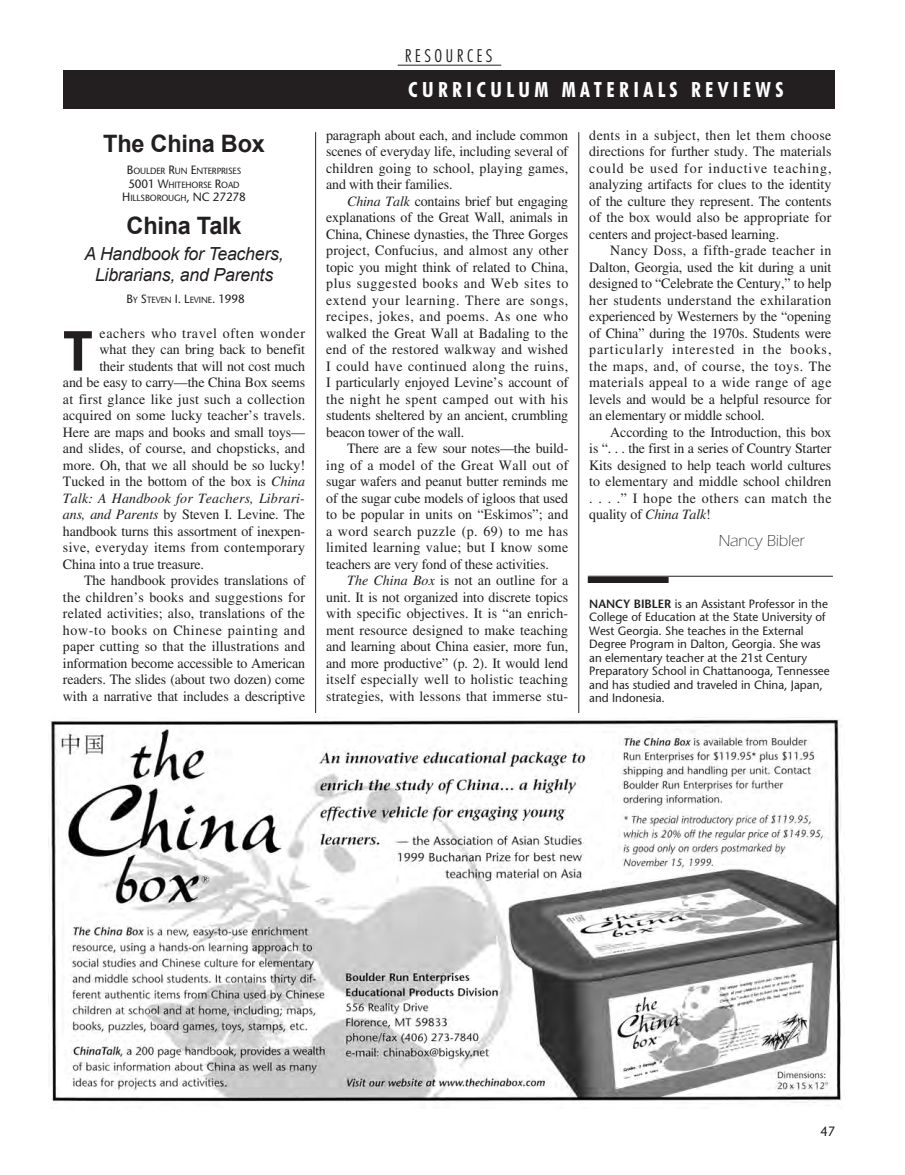
<style>
.page{position:relative;width:905px;height:1175px;background:#fff}
.page>*{position:absolute;margin:0;border:0;box-sizing:border-box;transform-origin:0 0}
.t1{font:800 55.2px "Futura BT";color:#231f20}
.t2{font:700 24px "Arial";letter-spacing:-.01em;color:#231f20}
.t3{font:700 condensed 21px "Futura BT";letter-spacing:.21em;color:#fff}
.t4{font:italic 18px/21px "Arial";letter-spacing:-.01em;color:#231f20;text-align:center}
.t5{font:300 condensed 18px "Futura BT";letter-spacing:.185em;color:#231f20}
.t6{font:300 16.5px "Itc Eras";color:#231f20}
.t7{font:14.25px/16.5px "EAA Times";letter-spacing:-.005em;color:#231f20;text-align:justify}
.t8{font:14.25px "EAA Times";letter-spacing:.02em;color:#231f20}
.t9{font:14.25px "EAA Times";letter-spacing:.045em;color:#231f20}
.t10{font:italic 14.25px "EAA Times";letter-spacing:.01em;color:#231f20}
.t11{font:13.5px "Stone Sans";color:#231f20;scale:.95 1}
.t12{font:12px/13.5px "Stone Sans";color:#231f20}
.t13{font:9px/13.5px "Stone Sans";letter-spacing:-.015em;color:#231f20;text-align:center}
.s1{font-size:12px}
.s2{font-style:italic}
.s3{font-weight:600}
</style>
<div class="page">
<div style="left:63px;top:70px;width:771px;height:39px;background:#231f20"></div>
<hr style="left:397px;top:65px;width:104px;height:1px;background:#231f20">
<hr style="left:315px;top:132px;width:1px;height:581px;background:#231f20">
<hr style="left:578px;top:132px;width:1px;height:581px;background:#231f20">
<img style="left:50px;top:717px;width:791px;height:386px">
<hr style="left:587px;top:576px;width:245px;height:1px;background:#231f20">
<div style="left:587px;top:577px;width:81px;height:6px;background:#231f20"></div>
<h2 class="t2" style="left:103px;top:130px;width:163px">The China Box</h2>
<p class="t13" style="left:122px;top:164px;width:125px"><span class="s1">B</span>OULDER <span class="s1">R</span>UN <span class="s1">E</span>NTERPRISES<br><span class="s1">5001 W</span>HITEHORSE <span class="s1">R</span>OAD<br><span class="s1">H</span>ILLSBOROUGH<span class="s1">, NC 27278</span></p>
<h2 class="t2" style="left:127px;top:212px;width:116px">China Talk</h2>
<p class="t4" style="left:84px;top:243px;width:201px">A Handbook for Teachers,<br>Librarians, and Parents</p>
<p class="t13" style="left:126px;top:293px;width:120px"><span class="s1">B</span>Y <span class="s1">S</span>TEVEN <span class="s1">I. L</span>EVINE<span class="s1">. 1998</span></p>
<h1 class="t1" style="left:63px;top:317px;width:31px">T</h1>
<p class="t9" style="left:100px;top:325px;width:207px">eachers who travel often wonder</p>
<p class="t7" style="left:100px;top:341px;width:207px">what they can bring back to benefit</p>
<p class="t7" style="left:100px;top:357px;width:207px">their students that will not cost much</p>
<p class="t7" style="left:63px;top:374px;width:244px">and be easy to carry—the China Box seems</p>
<p class="t8" style="left:63px;top:391px;width:243px">at first glance like just such a collection</p>
<p class="t7" style="left:63px;top:407px;width:244px">acquired on some lucky teacher’s travels.</p>
<p class="t7" style="left:63px;top:423px;width:244px">Here are maps and books and small toys—</p>
<p class="t7" style="left:63px;top:440px;width:243px">and slides, of course, and chopsticks, and</p>
<p class="t7" style="left:63px;top:456px;width:243px">more. Oh, that we all should be so lucky!</p>
<p class="t7" style="left:63px;top:473px;width:243px">Tucked in the bottom of the box is <span class="s2">China</span></p>
<p class="t10" style="left:63px;top:490px;width:243px">Talk: A Handbook for Teachers, Librari-</p>
<p class="t7" style="left:63px;top:506px;width:244px"><span class="s2">ans, and Parents</span> by Steven I. Levine. The</p>
<p class="t7" style="left:63px;top:522px;width:244px">handbook turns this assortment of inexpen-</p>
<p class="t8" style="left:63px;top:539px;width:243px">sive, everyday items from contemporary</p>
<p class="t7" style="left:63px;top:555px;width:143px">China into a true treasure.</p>
<p class="t7" style="left:84px;top:572px;width:222px">The handbook provides translations of</p>
<p class="t8" style="left:63px;top:589px;width:243px">the children’s books and suggestions for</p>
<p class="t7" style="left:63px;top:605px;width:243px">related activities; also, translations of the</p>
<p class="t9" style="left:63px;top:622px;width:244px">how-to books on Chinese painting and</p>
<p class="t7" style="left:63px;top:638px;width:243px">paper cutting so that the illustrations and</p>
<p class="t7" style="left:63px;top:654px;width:244px">information become accessible to American</p>
<p class="t7" style="left:63px;top:671px;width:244px">readers. The slides (about two dozen) come</p>
<p class="t7" style="left:63px;top:687px;width:244px">with a narrative that includes a descriptive</p>
<p class="t5" style="left:405px;top:45px;width:89px">RESOURCES</p>
<h3 class="t3" style="left:408px;top:76px;width:376px">CURRICULUM MATERIALS REVIEWS</h3>
<p class="t7" style="left:326px;top:126px;width:244px">paragraph about each, and include common scenes of everyday life, including several of children going to school, playing games, and with their families.</p>
<p class="t7" style="left:326px;top:192px;width:244px;text-indent:21px"><span class="s2">China Talk</span> contains brief but engaging explanations of the Great Wall, animals in China, Chinese dynasties, the Three Gorges project, Confucius, and almost any other topic you might think of related to China, plus suggested books and Web sites to extend your learning. There are songs, recipes, jokes, and poems. As one who walked the Great Wall at Badaling to the end of the restored walkway and wished I could have continued along the ruins, I particularly enjoyed Levine’s account of the night he spent camped out with his students sheltered by an ancient, crumbling beacon tower of the wall.</p>
<p class="t7" style="left:326px;top:440px;width:244px;text-indent:21px">There are a few sour notes—the build&shy;ing of a model of the Great Wall out of sugar wafers and peanut butter reminds me of the sugar cube models of igloos that used to be popular in units on “Eskimos”; and a word search puzzle (p. 69) to me has limited learning value; but I know some teachers are very fond of these activities.</p>
<p class="t7" style="left:326px;top:572px;width:244px;text-indent:21px"><span class="s2">The China Box</span> is not an outline for a unit. It is not organized into discrete topics with specific objectives. It is “an enrich&shy;ment resource designed to make teaching and learning about China easier, more fun, and more productive” (p. 2). It would lend itself especially well to holistic teaching strategies, with lessons that immerse stu-</p>
<p class="t7" style="left:589px;top:127px;width:244px">dents in a subject, then let them choose directions for further study. The materials could be used for inductive teaching, analyzing artifacts for clues to the identity of the culture they represent. The contents of the box would also be appropriate for centers and project-based learning.</p>
<p class="t7" style="left:589px;top:242px;width:244px;text-indent:21px">Nancy Doss, a fifth-grade teacher in Dalton, Georgia, used the kit during a unit designed to “Celebrate the Century,” to help her students understand the exhilaration experienced by Westerners by the “opening of China” during the 1970s. Students were particularly interested in the books, the maps, and, of course, the toys. The materials appeal to a wide range of age levels and would be a helpful resource for an elementary or middle school.</p>
<p class="t7" style="left:589px;top:424px;width:244px;text-indent:21px">According to the Introduction, this box is “. . . the first in a series of Country Starter Kits designed to help teach world cultures to elementary and middle school children . . . .” I hope the others can match the quality of <span class="s2">China Talk</span>!</p>
<p class="t6" style="left:718px;top:532px;width:88px">Nancy Bibler</p>
<p class="t12" style="left:589px;top:596px;width:242px"><span class="s3">NANCY BIBLER</span> is an Assistant Professor in the College of Education at the State University of West Georgia. She teaches in the External Degree Program in Dalton, Georgia. She was an elementary teacher at the 21st Century Preparatory School in Chattanooga, Tennessee and has studied and traveled in China, Japan, and Indonesia.</p>
<p class="t11" style="left:820px;top:1123px;width:17px">47</p>
</div>
